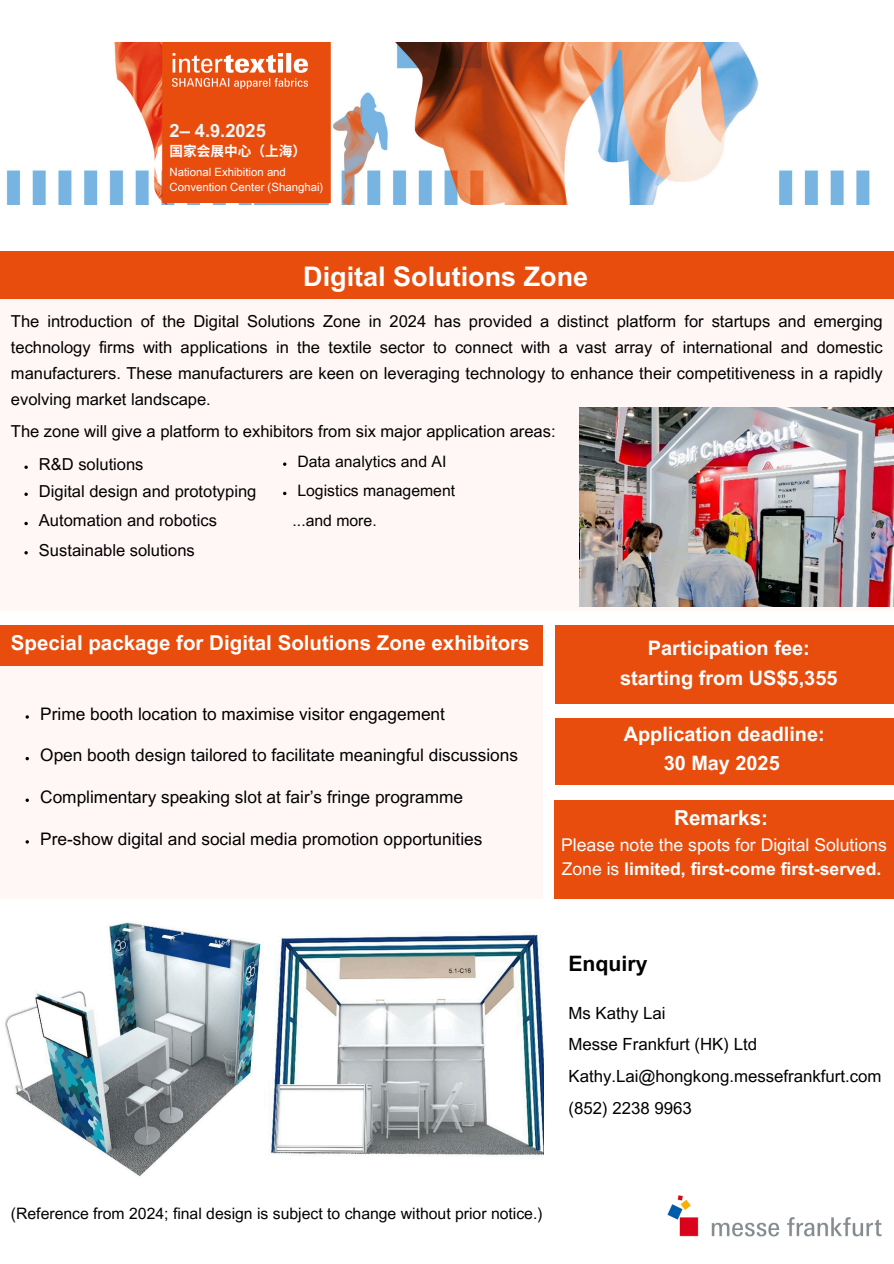
<style>
.page{position:relative;width:894px;height:1264px;background:#fff}
.page>*{position:absolute;margin:0;border:0;box-sizing:border-box;transform-origin:0 0}
.t1{font:700 27px "Arial MT Pro";color:#fff}
.t2{font:700 21.15px "Arial MT Pro";color:#000}
.t3{font:700 20.55px "Arial MT Pro";color:#fff}
.t4{font:700 19.95px "Arial MT Pro";color:#fff}
.t5{font:700 19.8px "Arial MT Pro";color:#fff}
.t6{font:700 18.3px "Arial MT Pro";color:#f1f6f9}
.t7{font:17.55px/23.7px "Arial MT Pro";color:#fff}
.t8{font:17.25px "Arial MT Pro";color:#000}
.t9{font:16.8px/31.7px "Arial MT Pro";color:#000}
.t10{font:16.5px/25.8px "Arial MT Pro";color:#000;text-align:justify}
.t11{font:15.75px "Arial MT Pro";color:#000}
.t12{font:700 13.65px "Noto Sans CJ Ksc";color:#fff}
.t13{font:11.4px/15.3px "Arial Unicode MS";color:#fff}
.s1{font-weight:700}
</style>
<div class="page">
<div style="left:0;top:292px;width:893px;height:318px;background:#fff6f6"></div>
<div style="left:0;top:251px;width:893px;height:48px;background:#e84d0e"></div>
<div style="left:0;top:665px;width:542px;height:233px;background:#fff6f6"></div>
<div style="left:0;top:625px;width:542px;height:40px;background:#e84d0e"></div>
<div style="left:555px;top:625px;width:338px;height:78px;background:#e84d0e"></div>
<div style="left:554px;top:800px;width:339px;height:98px;background:#e84d0e"></div>
<img style="left:579px;top:407px;width:314px;height:200px">
<div style="left:555px;top:717px;width:338px;height:67px;background:#e84d0e"></div>
<img style="left:667px;top:1195px;width:215px;height:41px">
<img style="left:269px;top:934px;width:274px;height:221px">
<img style="left:5px;top:922px;width:257px;height:255px">
<img style="left:6px;top:42px;width:864px;height:162px">
<div style="left:162px;top:42px;width:168px;height:161px;background:#e84d0e"></div>
<img style="left:173px;top:53px;width:135px;height:36px">
<svg style="left:24px;top:465px;width:4px;height:4px"></svg>
<svg style="left:24px;top:492px;width:4px;height:4px"></svg>
<svg style="left:24px;top:522px;width:4px;height:3px"></svg>
<svg style="left:24px;top:551px;width:4px;height:3px"></svg>
<svg style="left:26px;top:798px;width:3px;height:4px"></svg>
<svg style="left:283px;top:462px;width:3px;height:4px"></svg>
<h1 class="t6" style="left:169px;top:124px;width:98px">2– 4.9.2025</h1>
<h4 class="t13" style="left:169px;top:164px;width:155px">National Exhibition and<br>Convention Center (Shanghai)</h4>
<p class="t12" style="left:169px;top:140px;width:138px">国家会展中心（上海）</p>
<h5 class="t1" style="left:303px;top:266px;width:286px">Digital Solutions Zone</h5>
<p class="t10" style="left:11px;top:310px;width:873px">The introduction of the Digital Solutions Zone in 2024 has provided a distinct platform for startups and emerging technology firms with applications in the textile sector to connect with a vast array of international and domestic manufacturers. These manufacturers are keen on leveraging technology to enhance their competitiveness in a rapidly evolving market landscape.</p>
<p class="t10" style="left:11px;top:421px;width:546px">The zone will give a platform to exhibitors from six major application areas:</p>
<p class="t10" style="left:39px;top:453px;width:106px">R&amp;D solutions</p>
<p class="t10" style="left:39px;top:480px;width:219px">Digital design and prototyping</p>
<p class="t10" style="left:39px;top:509px;width:179px">Automation and robotics</p>
<p class="t10" style="left:39px;top:539px;width:157px">Sustainable solutions</p>
<h4 class="t11" style="left:297px;top:455px;width:150px">Data analytics and AI</h4>
<p class="t11" style="left:297px;top:485px;width:159px">Logistics management</p>
<p class="t11" style="left:292px;top:514px;width:86px">...and more.</p>
<p class="t3" style="left:11px;top:635px;width:520px">Special package for Digital Solutions Zone exhibitors</p>
<h2 class="t8" style="left:40px;top:707px;width:406px">Prime booth location to maximise visitor engagement</h2>
<p class="t8" style="left:40px;top:749px;width:479px">Open booth design tailored to facilitate meaningful discussions</p>
<p class="t8" style="left:40px;top:790px;width:424px">Complimentary speaking slot at fair’s fringe programme</p>
<p class="t8" style="left:40px;top:832px;width:443px">Pre-show digital and social media promotion opportunities</p>
<p class="t4" style="left:647px;top:640px;width:163px">Participation fee:</p>
<h2 class="t4" style="left:620px;top:670px;width:219px">starting from US$5,355</h2>
<h2 class="t5" style="left:623px;top:726px;width:202px">Application deadline:</h2>
<h4 class="t5" style="left:663px;top:756px;width:117px">30 May 2025</h4>
<h2 class="t3" style="left:674px;top:810px;width:95px">Remarks:</h2>
<h2 class="t7" style="left:561px;top:835px;width:327px">Please note the spots for Digital Solutions<br>Zone is <span class="s1">limited, first-come first-served.</span></h2>
<h2 class="t2" style="left:568px;top:955px;width:80px">Enquiry</h2>
<h2 class="t9" style="left:568px;top:999px;width:314px">Ms Kathy Lai<br>Messe Frankfurt (HK) Ltd<br>Kathy.Lai@hongkong.messefrankfurt.com (852) 2238 9963</h2>
<h5 class="t11" style="left:11px;top:1207px;width:533px">(Reference from 2024; final design is subject to change without prior notice.)</h5>
</div>
